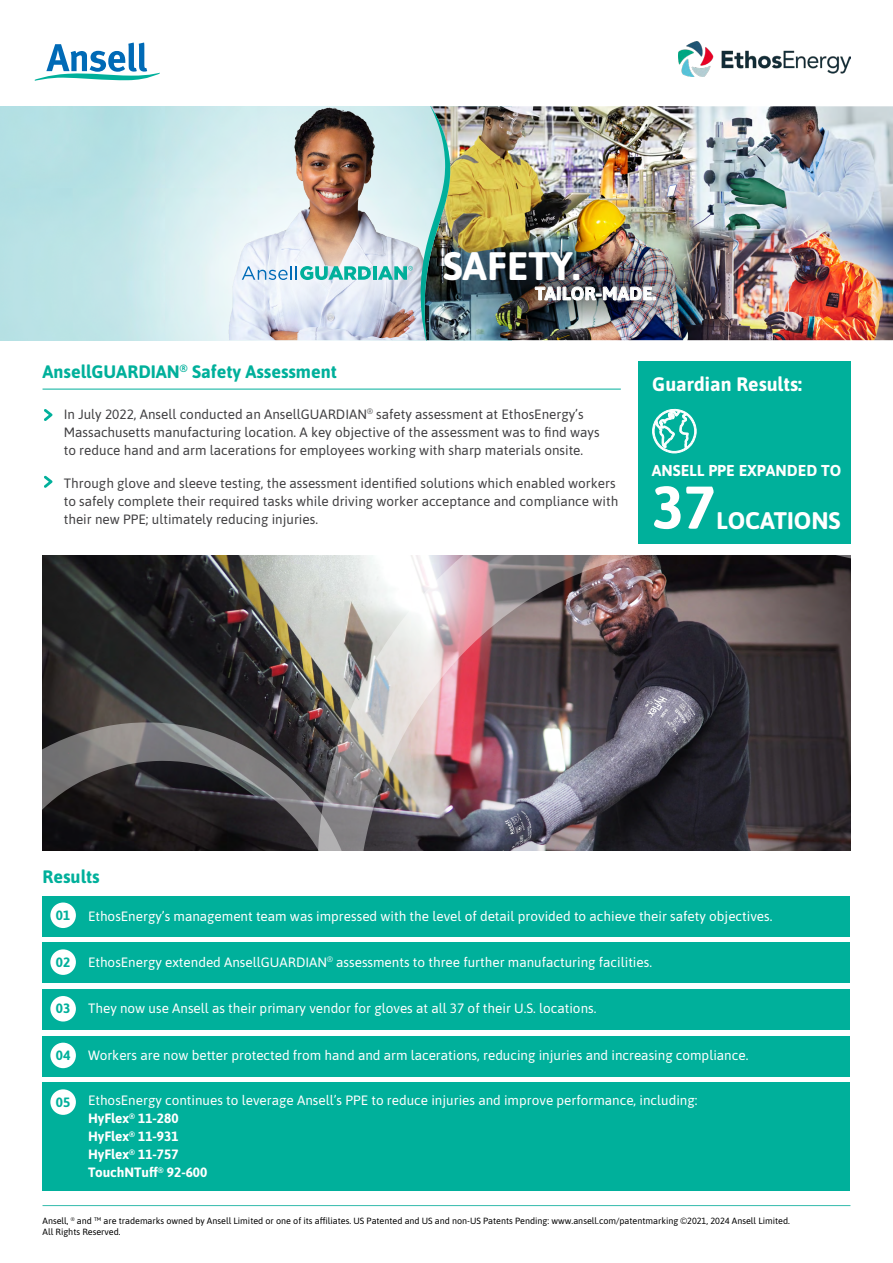
<style>
.page{position:relative;width:893px;height:1263px;background:#fff}
.page>*{position:absolute;margin:0;border:0;box-sizing:border-box;transform-origin:0 0}
.t1{font:700 60px "Asap";color:#fff}
.t2{font:700 39.75px "Asap";color:#fff}
.t3{font:700 24px "Asap";color:#fff}
.t4{font:700 19.5px "Asap";color:#fff}
.t5{font:700 18.3px "Asap";letter-spacing:.015em;color:#fff}
.t6{font:700 18px "Asap";color:#00b09b}
.t7{font:700 15.75px "Asap";color:#fff}
.t8{font:13.5px/18px "Asap";color:#fff}
.t9{font:13.5px/18px "Asap";color:#414042}
.t10{font:700 13.5px "Asap";color:#00b09b}
.t11{font:9px/10.8px "Asap";color:#000}
.s1{font-weight:700}
</style>
<div class="page">
<img style="left:43px;top:555px;width:275px;height:167px">
<svg style="left:43px;top:722px;width:275px;height:128px;background:#403e40"></svg>
<img style="left:318px;top:555px;width:532px;height:295px">
<hr style="left:43px;top:389px;width:578px;height:1px;background:#00b09b">
<svg style="left:44px;top:409px;width:8px;height:12px"></svg>
<svg style="left:44px;top:476px;width:8px;height:12px"></svg>
<div style="left:638px;top:361px;width:212px;height:183px;background:#00b09b"></div>
<svg style="left:35px;top:43px;width:125px;height:38px"></svg>
<hr style="left:43px;top:1205px;width:807px;height:1px;background:#35bcac">
<img style="left:678px;top:42px;width:172px;height:34px">
<img style="left:451px;top:106px;width:442px;height:234px">
<svg style="left:182px;top:106px;width:269px;height:234px;background:#c8d2d2"></svg>
<img style="left:370px;top:229px;width:410px;height:111px">
<svg style="left:535px;top:287px;width:121px;height:13px;background:#87858a"></svg>
<div style="left:43px;top:896px;width:807px;height:40px;background:#00b09b"></div>
<div style="left:50px;top:902px;width:26px;height:26px;background:#fff;border-radius:50%"></div>
<div style="left:43px;top:943px;width:807px;height:40px;background:#00b09b"></div>
<div style="left:50px;top:949px;width:26px;height:26px;background:#fff;border-radius:50%"></div>
<div style="left:43px;top:989px;width:807px;height:41px;background:#00b09b"></div>
<div style="left:50px;top:996px;width:26px;height:25px;background:#fff;border-radius:50%"></div>
<div style="left:43px;top:1036px;width:807px;height:40px;background:#00b09b"></div>
<div style="left:50px;top:1043px;width:26px;height:25px;background:#fff;border-radius:50%"></div>
<div style="left:43px;top:1082px;width:807px;height:109px;background:#00b09b"></div>
<div style="left:50px;top:1089px;width:26px;height:26px;background:#fff;border-radius:50%"></div>
<svg style="left:652px;top:408px;width:45px;height:46px"></svg>
<h2 class="t2" style="left:443px;top:238px;width:139px">SAFETY.</h2>
<h3 class="t5" style="left:535px;top:280px;width:123px">TAILOR-MADE.</h3>
<h3 class="t6" style="left:43px;top:359px;width:296px">AnsellGUARDIAN<sup>®</sup> Safety Assessment</h3>
<p class="t9" style="left:64px;top:404px;width:537px">In July 2022, Ansell conducted an AnsellGUARDIAN<sup>®</sup> safety assessment at EthosEnergy’s<br>Massachusetts manufacturing location. A key objective of the assessment was to find ways to reduce hand and arm lacerations for employees working with sharp materials onsite.</p>
<p class="t9" style="left:64px;top:473px;width:556px">Through glove and sleeve testing, the assessment identified solutions which enabled workers to safely complete their required tasks while driving worker acceptance and compliance with their new PPE; ultimately reducing injuries.</p>
<h3 class="t4" style="left:652px;top:370px;width:151px">Guardian Results:</h3>
<p class="t7" style="left:652px;top:459px;width:191px">ANSELL PPE EXPANDED TO</p>
<h1 class="t1" style="left:652px;top:465px;width:66px">37</h1>
<h3 class="t3" style="left:716px;top:503px;width:126px">LOCATIONS</h3>
<h3 class="t6" style="left:43px;top:863px;width:59px">Results</h3>
<p class="t10" style="left:56px;top:905px;width:16px">01</p>
<p class="t8" style="left:88px;top:906px;width:686px">EthosEnergy’s management team was impressed with the level of detail provided to achieve their safety objectives.</p>
<p class="t8" style="left:88px;top:952px;width:565px">EthosEnergy extended AnsellGUARDIAN<sup>®</sup> assessments to three further manufacturing facilities.</p>
<p class="t10" style="left:56px;top:952px;width:16px">02</p>
<p class="t10" style="left:56px;top:999px;width:16px">03</p>
<p class="t8" style="left:88px;top:999px;width:510px">They now use Ansell as their primary vendor for gloves at all 37 of their U.S. locations.</p>
<p class="t10" style="left:56px;top:1046px;width:16px">04</p>
<p class="t8" style="left:88px;top:1045px;width:662px">Workers are now better protected from hand and arm lacerations, reducing injuries and increasing compliance.</p>
<p class="t8" style="left:88px;top:1091px;width:611px">EthosEnergy continues to leverage Ansell’s PPE to reduce injuries and improve performance, including:<br><span class="s1">HyFlex</span><sup>®</sup> <span class="s1">11-280<br>HyFlex</span><sup>®</sup> <span class="s1">11-931<br>HyFlex</span><sup>®</sup> <span class="s1">11-757<br>TouchNTuff</span><sup>®</sup> <span class="s1">92-600</span></p>
<p class="t10" style="left:56px;top:1092px;width:16px">05</p>
<p class="t11" style="left:43px;top:1215px;width:749px">Ansell, <sup>®</sup> and <sup>TM</sup> are trademarks owned by Ansell Limited or one of its affiliates. US Patented and US and non-US Patents Pending: www.ansell.com/patentmarking ©2021, 2024 Ansell Limited.<br>All Rights Reserved.</p>
</div>
